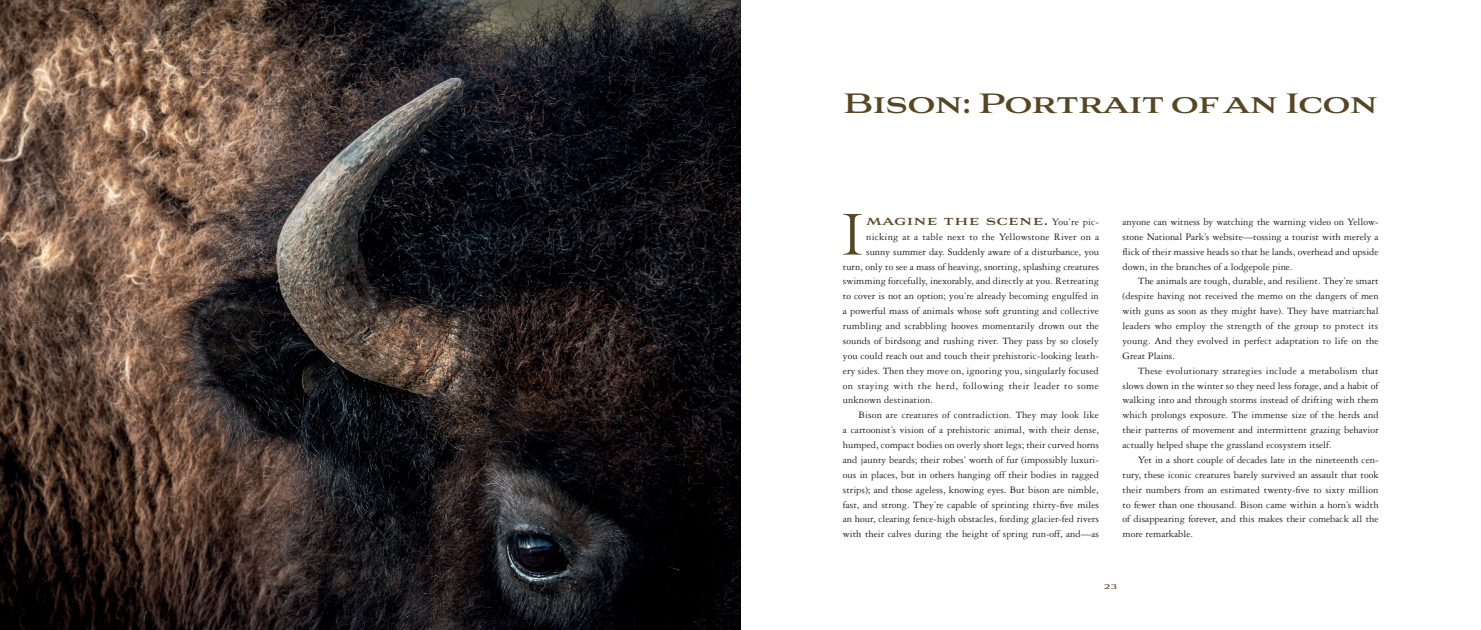
<style>
.page{position:relative;width:1481px;height:630px;background:#fff}
.page>*{position:absolute;margin:0;border:0;box-sizing:border-box;transform-origin:0 0}
.body_text_drop_cap{font:300 72.89px "Aviano";color:#574623}
.ct_2{font:700 35px "Aviano";letter-spacing:-.04em;color:#574623}
.body_text_drop_cap-2{font:700 15.75px "Aviano";letter-spacing:.015em;color:#574623}
.body_text_indent{font:10.5px/14.9px "Garamond Three";color:#231f20;text-align:justify}
.fm_text_indent{font:10.5px/14.9px "Garamond Three";color:#231f20;text-align:justify}
.body_text_drop_cap-3{font:10.5px "Garamond Three";letter-spacing:.005em;color:#231f20}
.body_text_drop_cap-4{font:10.5px "Garamond Three";letter-spacing:.035em;color:#231f20}
.t1{font:700 8.75px "Aviano";color:#574623}
.s1{font-family:"Garamond Three";font-weight:400;font-size:10.5px;color:#231f20}
</style>
<div class="page">
<img style="left:0;top:0;width:740px;height:630px">
<p class="ct_2" style="left:843px;top:86px;width:537px">Bison: Portrait of an Icon</p>
<p class="body_text_drop_cap" style="left:838px;top:198px;width:29px">I</p>
<p class="body_text_drop_cap-2" style="left:866px;top:213px;width:234px">magine the scene. <span class="s1">You’re pic-</span></p>
<p class="body_text_drop_cap-3" style="left:866px;top:231px;width:234px">nicking at a table next to the Yellowstone River on a</p>
<p class="body_text_drop_cap-3" style="left:866px;top:246px;width:234px">sunny summer day. Suddenly aware of a disturbance, you</p>
<p class="body_text_drop_cap-3" style="left:843px;top:261px;width:257px">turn, only to see a mass of heaving, snorting, splashing creatures</p>
<p class="body_text_drop_cap-3" style="left:843px;top:276px;width:257px">swimming forcefully, inexorably, and directly at you. Retreating</p>
<p class="body_text_drop_cap-3" style="left:843px;top:290px;width:257px">to cover is not an option; you’re already becoming engulfed in</p>
<p class="body_text_drop_cap-3" style="left:843px;top:305px;width:257px">a powerful mass of animals whose soft grunting and collective</p>
<p class="body_text_drop_cap-3" style="left:843px;top:320px;width:258px">rumbling and scrabbling hooves momentarily drown out the</p>
<p class="body_text_drop_cap-3" style="left:843px;top:335px;width:257px">sounds of birdsong and rushing river. They pass by so closely</p>
<p class="body_text_drop_cap-3" style="left:843px;top:350px;width:257px">you could reach out and touch their prehistoric-looking leath-</p>
<p class="body_text_drop_cap-3" style="left:843px;top:365px;width:257px">ery sides. Then they move on, ignoring you, singularly focused</p>
<p class="body_text_drop_cap-4" style="left:843px;top:380px;width:257px">on staying with the herd, following their leader to some</p>
<p class="body_text_drop_cap-3" style="left:843px;top:395px;width:92px">unknown destination.</p>
<p class="fm_text_indent" style="left:843px;top:408px;width:258px;text-indent:16px">Bison are creatures of contradiction. They may look like a cartoonist’s vision of a prehistoric animal, with their dense, humped, compact bodies on overly short legs; their curved horns and jaunty beards; their robes’ worth of fur (impossibly luxuri&shy;ous in places, but in others hanging off their bodies in ragged strips); and those ageless, knowing eyes. But bison are nimble, fast, and strong. They’re capable of sprinting thirty-five miles an hour, clearing fence-high obstacles, fording glacier-fed rivers with their calves during the height of spring run-off, and—as</p>
<p class="fm_text_indent" style="left:1122px;top:214px;width:257px">anyone can witness by watching the warning video on Yellow&shy;stone National Park’s website—tossing a tourist with merely a flick of their massive heads so that he lands, overhead and upside down, in the branches of a lodgepole pine.</p>
<p class="body_text_indent" style="left:1122px;top:274px;width:258px;text-indent:16px">The animals are tough, durable, and resilient. They’re smart (despite having not received the memo on the dangers of men with guns as soon as they might have). They have matriarchal leaders who employ the strength of the group to protect its young. And they evolved in perfect adaptation to life on the Great Plains.</p>
<p class="body_text_indent" style="left:1122px;top:363px;width:257px;text-indent:16px">These evolutionary strategies include a metabolism that slows down in the winter so they need less forage, and a habit of walking into and through storms instead of drifting with them which prolongs exposure. The immense size of the herds and their patterns of movement and intermittent grazing behavior actually helped shape the grassland ecosystem itself.</p>
<p class="body_text_indent" style="left:1122px;top:452px;width:257px;text-indent:16px">Yet in a short couple of decades late in the nineteenth cen&shy;tury, these iconic creatures barely survived an assault that took their numbers from an estimated twenty-five to sixty million to fewer than one thousand. Bison came within a horn’s width of disappearing forever, and this makes their comeback all the more remarkable.</p>
<p class="t1" style="left:1104px;top:583px;width:14px">23</p>
</div>
